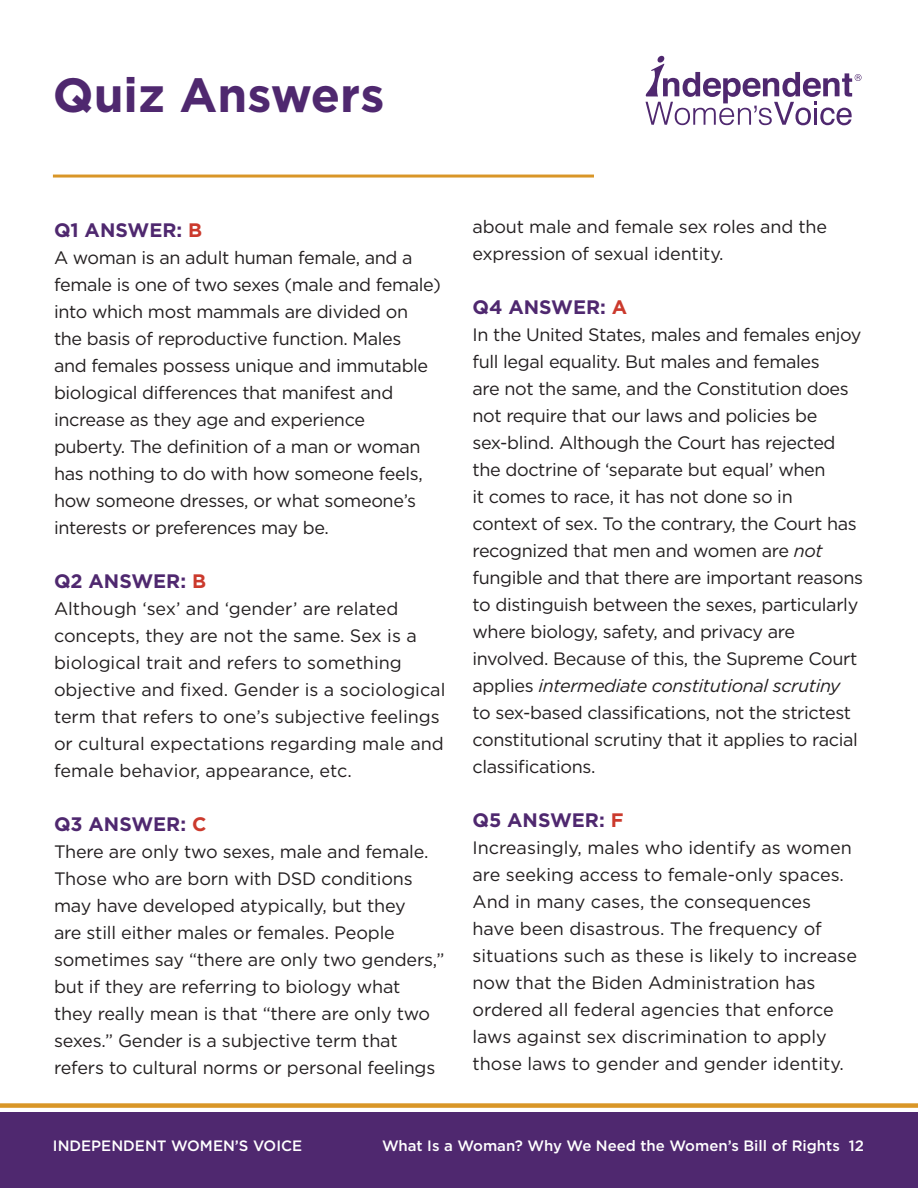
<style>
.page{position:relative;width:918px;height:1188px;background:#fff}
.page>*{position:absolute;margin:0;border:0;box-sizing:border-box;transform-origin:0 0}
.t1{font:700 48px "Gotham";color:#4f286f}
.t2{font:700 19.5px "Gotham";color:#4f286f}
.t3{font:18px/27px "Gotham";letter-spacing:-.02em;color:#231f20}
.t4{font:18px/27px "Gotham";color:#231f20}
.t5{font:500 15px "Gotham";color:#fff}
.s1{color:#cb3a2d}
.s2{font-style:italic}
</style>
<div class="page">
<div style="left:0;top:1113px;width:918px;height:75px;background:#4f286f"></div>
<div style="left:0;top:1103px;width:918px;height:5px;background:#d99627"></div>
<svg style="left:646px;top:56px;width:216px;height:69px"></svg>
<hr style="left:53px;top:175px;width:541px;height:3px;background:#d99627">
<p class="t1" style="left:53px;top:67px;width:333px">Quiz Answers</p>
<p class="t2" style="left:54px;top:218px;width:150px">Q1 ANSWER: <span class="s1">B</span></p>
<p class="t3" style="left:54px;top:243px;width:388px">A woman is an adult human female, and a female is one of two sexes (male and female) into which most mammals are divided on the basis of reproductive function. Males<br>and females possess unique and immutable biological differences that manifest and increase as they age and experience<br>puberty. The definition of a man or woman has nothing to do with how someone feels, how someone dresses, or what someone’s interests or preferences may be.</p>
<p class="t2" style="left:54px;top:569px;width:154px">Q2 ANSWER: <span class="s1">B</span></p>
<p class="t4" style="left:54px;top:594px;width:393px">Although ‘sex’ and ‘gender’ are related concepts, they are not the same. Sex is a biological trait and refers to something objective and fixed. Gender is a sociological term that refers to one’s subjective feelings or cultural expectations regarding male and female behavior, appearance, etc.</p>
<p class="t2" style="left:54px;top:812px;width:154px">Q3 ANSWER: <span class="s1">C</span></p>
<p class="t3" style="left:54px;top:837px;width:392px">There are only two sexes, male and female.<br>Those who are born with DSD conditions may have developed atypically, but they<br>are still either males or females. People sometimes say “there are only two genders,” but if they are referring to biology what<br>they really mean is that “there are only two sexes.” Gender is a subjective term that refers to cultural norms or personal feelings</p>
<p class="t3" style="left:472px;top:213px;width:356px">about male and female sex roles and the expression of sexual identity.</p>
<p class="t2" style="left:472px;top:296px;width:156px">Q4 ANSWER: <span class="s1">A</span></p>
<p class="t3" style="left:472px;top:321px;width:392px">In the United States, males and females enjoy full legal equality. But males and females<br>are not the same, and the Constitution does not require that our laws and policies be sex-blind. Although the Court has rejected the doctrine of ‘separate but equal’ when<br>it comes to race, it has not done so in<br>context of sex. To the contrary, the Court has recognized that men and women are <span class="s2">not </span>fungible and that there are important reasons to distinguish between the sexes, particularly where biology, safety, and privacy are involved. Because of this, the Supreme Court applies <span class="s2">intermediate constitutional scrutiny </span>to sex-based classifications, not the strictest constitutional scrutiny that it applies to racial classifications.</p>
<p class="t2" style="left:472px;top:809px;width:152px">Q5 ANSWER: <span class="s1">F</span></p>
<p class="t4" style="left:472px;top:834px;width:386px">Increasingly, males who identify as women are seeking access to female-only spaces.<br>And in many cases, the consequences have been disastrous. The frequency of situations such as these is likely to increase now that the Biden Administration has ordered all federal agencies that enforce laws against sex discrimination to apply those laws to gender and gender identity.</p>
<p class="t5" style="left:53px;top:1136px;width:251px">INDEPENDENT WOMEN’S VOICE</p>
<p class="t5" style="left:382px;top:1136px;width:483px">What Is a Woman? Why We Need the Women’s Bill of Rights 12</p>
</div>
